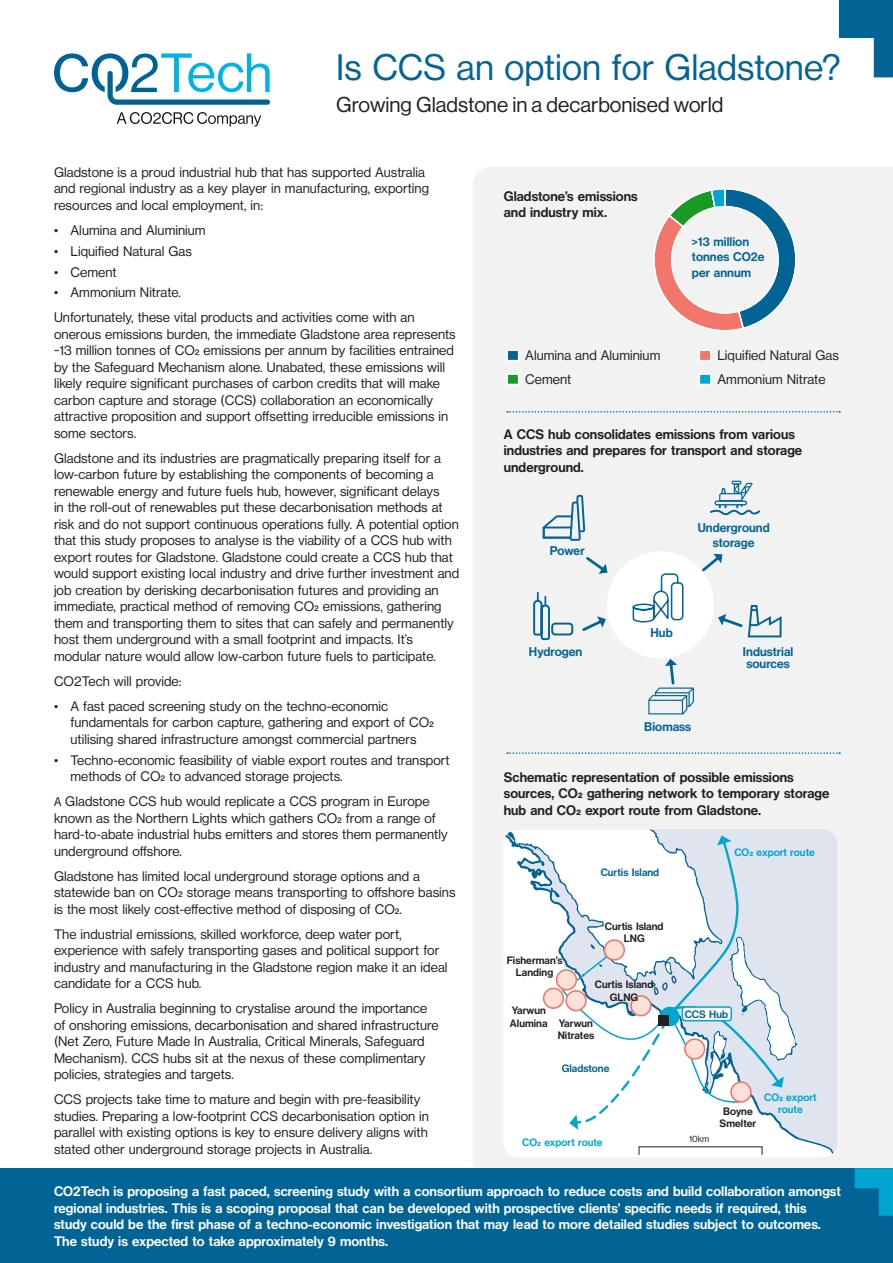
<style>
.page{position:relative;width:893px;height:1263px;background:#fff}
.page>*{position:absolute;margin:0;border:0;box-sizing:border-box;transform-origin:0 0}
.t1{font:36px "N Haas Grotesk DS Pro 55 Rg";letter-spacing:.005em;color:#016495}
.t2{font:21px "N Haas Grotesk DS Pro 55 Rg";color:#231f20}
.Body_Text{font:13.5px/16.5px "N Haas Grotesk DS Pro 55 Rg";letter-spacing:.005em;color:#231f20}
.Body_Text-2{font:13.5px/16.5px "N Haas Grotesk DS Pro 65 Md";letter-spacing:.005em;color:#fff}
.Body_Text-3{font:13.5px/16.5px "N Haas Grotesk DS Pro 65 Md";letter-spacing:.005em;color:#231f20}
.Body_Text-4{font:12.45px/12.5px "N Haas Grotesk DS Pro 65 Md";letter-spacing:.005em;color:#016495}
.Body_Text-5{font:12.3px/15.5px "N Haas Grotesk DS Pro 65 Md";letter-spacing:.005em;color:#016495}
.Body_Text-6{font:10.5px/12.5px "N Haas Grotesk DS Pro 65 Md";letter-spacing:.005em;color:#231f20;text-align:center}
.t3{font:10.5px/12.5px "N Haas Grotesk DS Pro 65 Md";letter-spacing:.005em;color:#00a6cf;text-align:center}
.t4{font:10.5px "N Haas Grotesk DS Pro 65 Md";letter-spacing:.005em;color:#016495}
.t5{font:9px "N Haas Grotesk DS Pro 55 Rg";color:#231f20}
.s1{font-family:"Source Sans Pro"}
</style>
<div class="page">
<svg style="left:117px;top:112px;width:144px;height:14px"></svg>
<svg style="left:54px;top:53px;width:216px;height:52px"></svg>
<div style="left:473px;top:167px;width:420px;height:1001px;background:#f2f2f2"></div>
<div style="left:0;top:1168px;width:893px;height:95px;background:#016495"></div>
<svg style="left:855px;top:1168px;width:38px;height:48px"></svg>
<div style="left:506px;top:350px;width:13px;height:11px;background:#016495;border:2px solid #fff"></div>
<div style="left:506px;top:373px;width:13px;height:12px;background:#1a9924;border:2px solid #fff"></div>
<div style="left:699px;top:350px;width:13px;height:11px;background:#f2766b;border:2px solid #fff"></div>
<div style="left:699px;top:373px;width:13px;height:12px;background:#00a6cf;border:2px solid #fff"></div>
<div style="left:607px;top:551px;width:107px;height:107px;background:#fff;border-radius:50%"></div>
<svg style="left:710px;top:481px;width:50px;height:34px"></svg>
<svg style="left:532px;top:593px;width:19px;height:48px"></svg>
<div style="left:551px;top:623px;width:22px;height:12px;border:2px solid #016495;border-radius:3px"></div>
<div style="left:671px;top:582px;width:12px;height:38px;border:2px solid #016495;border-radius:4px"></div>
<svg style="left:632px;top:573px;width:47px;height:50px"></svg>
<svg style="left:542px;top:495px;width:43px;height:46px"></svg>
<svg style="left:700px;top:554px;width:22px;height:20px"></svg>
<svg style="left:580px;top:616px;width:26px;height:17px"></svg>
<svg style="left:648px;top:659px;width:46px;height:55px"></svg>
<svg style="left:718px;top:605px;width:64px;height:32px"></svg>
<svg style="left:584px;top:554px;width:24px;height:20px"></svg>
<svg style="left:507px;top:411px;width:333px;height:2px"></svg>
<svg style="left:507px;top:752px;width:333px;height:2px"></svg>
<svg style="left:649px;top:187px;width:148px;height:151px"></svg>
<svg style="left:839px;top:0;width:54px;height:77px"></svg>
<svg style="left:503px;top:829px;width:332px;height:328px"></svg>
<svg style="left:503px;top:829px;width:296px;height:310px"></svg>
<div style="left:658px;top:1015px;width:10px;height:10px;background:#231f20"></div>
<div style="left:682px;top:1007px;width:49px;height:14px;background:#fff;border-radius:3px"></div>
<div style="left:682px;top:1006px;width:50px;height:15px;border:2px solid #00a6cf;border-radius:3px"></div>
<div style="left:631px;top:996px;width:20px;height:20px;background:#fde1d9;border-radius:50%"></div>
<div style="left:630px;top:995px;width:22px;height:21px;border:2px solid #f2766b;border-radius:50%"></div>
<h1 class="t1" style="left:336px;top:47px;width:506px">Is CCS an option for Gladstone?</h1>
<p class="t2" style="left:336px;top:92px;width:389px">Growing Gladstone in a decarbonised world</p>
<p class="Body_Text" style="left:54px;top:164px;width:377px">Gladstone is a proud industrial hub that has supported Australia and regional industry as a key player in manufacturing, exporting resources and local employment, in:</p>
<p class="Body_Text" style="left:54px;top:222px;width:153px">• Alumina and Aluminium</p>
<p class="Body_Text" style="left:54px;top:243px;width:139px">• Liquified Natural Gas</p>
<p class="Body_Text" style="left:54px;top:264px;width:64px">• Cement</p>
<p class="Body_Text" style="left:54px;top:284px;width:129px">• Ammonium Nitrate.</p>
<p class="Body_Text" style="left:54px;top:309px;width:403px">Unfortunately, these vital products and activities come with an onerous emissions burden, the immediate Gladstone area represents ~13 million tonnes of CO2 emissions per annum by facilities entrained by the Safeguard Mechanism alone. Unabated, these emissions will likely require significant purchases of carbon credits that will make carbon capture and storage (CCS) collaboration an economically attractive proposition and support offsetting irreducible emissions in some sectors.</p>
<p class="Body_Text" style="left:54px;top:450px;width:407px">Gladstone and its industries are pragmatically preparing itself for a low-carbon future by establishing the components of becoming a renewable energy and future fuels hub, however, significant delays<br>in the roll-out of renewables put these decarbonisation methods at risk and do not support continuous operations fully. A potential option that this study proposes to analyse is the viability of a CCS hub with export routes for Gladstone. Gladstone could create a CCS hub that would support existing local industry and drive further investment and job creation by derisking decarbonisation futures and providing an immediate, practical method of removing CO2 emissions, gathering them and transporting them to sites that can safely and permanently host them underground with a small footprint and impacts. It’s modular nature would allow low-carbon future fuels to participate.</p>
<p class="Body_Text" style="left:54px;top:673px;width:129px">CO2Tech will provide:</p>
<p class="Body_Text" style="left:70px;top:698px;width:365px;text-indent:-16px">• A fast paced screening study on the techno-economic fundamentals for carbon capture, gathering and export of CO2 utilising shared infrastructure amongst commercial partners</p>
<p class="Body_Text" style="left:70px;top:752px;width:381px;text-indent:-16px">• Techno-economic feasibility of viable export routes and transport methods of CO2 to advanced storage projects.</p>
<p class="Body_Text" style="left:54px;top:793px;width:395px"><span class="s1">A</span> Gladstone CCS hub would replicate a CCS program in Europe known as the Northern Lights which gathers CO2 from a range of hard-to-abate industrial hubs emitters and stores them permanently underground offshore.</p>
<p class="Body_Text" style="left:54px;top:868px;width:403px">Gladstone has limited local underground storage options and a statewide ban on CO2 storage means transporting to offshore basins is the most likely cost-effective method of disposing of CO2.</p>
<p class="Body_Text" style="left:54px;top:926px;width:395px">The industrial emissions, skilled workforce, deep water port, experience with safely transporting gases and political support for industry and manufacturing in the Gladstone region make it an ideal candidate for a CCS hub.</p>
<p class="Body_Text" style="left:54px;top:1000px;width:386px">Policy in Australia beginning to crystalise around the importance of onshoring emissions, decarbonisation and shared infrastructure (Net Zero, Future Made In Australia, Critical Minerals, Safeguard Mechanism). CCS hubs sit at the nexus of these complimentary policies, strategies and targets.</p>
<p class="Body_Text" style="left:54px;top:1091px;width:377px">CCS projects take time to mature and begin with pre-feasibility studies. Preparing a low-footprint CCS decarbonisation option in parallel with existing options is key to ensure delivery aligns with stated other underground storage projects in Australia.</p>
<p class="Body_Text-2" style="left:54px;top:1183px;width:788px">CO2Tech is proposing a fast paced, screening study with a consortium approach to reduce costs and build collaboration amongst regional industries. This is a scoping proposal that can be developed with prospective clients’ specific needs if required, this study could be the first phase of a techno-economic investigation that may lead to more detailed studies subject to outcomes.<br>The study is expected to take approximately 9 months.</p>
<p class="Body_Text-3" style="left:504px;top:188px;width:135px">Gladstone’s emissions and industry mix.</p>
<p class="Body_Text-5" style="left:692px;top:234px;width:74px">&gt;13 million tonnes CO2e per annum</p>
<p class="Body_Text" style="left:717px;top:347px;width:123px">Liquified Natural Gas</p>
<p class="Body_Text" style="left:717px;top:371px;width:110px">Ammonium Nitrate</p>
<p class="Body_Text" style="left:525px;top:347px;width:137px">Alumina and Aluminium</p>
<p class="Body_Text" style="left:525px;top:371px;width:48px">Cement</p>
<p class="Body_Text-3" style="left:504px;top:426px;width:300px">A CCS hub consolidates emissions from various industries and prepares for transport and storage underground.</p>
<p class="Body_Text-4" style="left:698px;top:520px;width:74px;line-height:15.1px;text-align:center">Underground storage</p>
<p class="Body_Text-4" style="left:550px;top:544px;width:36px">Power</p>
<p class="Body_Text-4" style="left:650px;top:626px;width:24px">Hub</p>
<p class="Body_Text-4" style="left:743px;top:645px;width:52px">Industrial sources</p>
<p class="Body_Text-4" style="left:529px;top:645px;width:55px">Hydrogen</p>
<p class="Body_Text-4" style="left:644px;top:720px;width:49px">Biomass</p>
<p class="Body_Text-3" style="left:504px;top:769px;width:327px">Schematic representation of possible emissions sources, CO2 gathering network to temporary storage hub and CO2 export route from Gladstone.</p>
<p class="t3" style="left:734px;top:847px;width:82px">CO2 export route</p>
<p class="t4" style="left:601px;top:866px;width:60px">Curtis Island</p>
<p class="Body_Text-6" style="left:605px;top:920px;width:60px">Curtis Island<br>LNG</p>
<p class="Body_Text-6" style="left:507px;top:954px;width:57px">Fisherman’s<br>Landing</p>
<p class="Body_Text-6" style="left:512px;top:1004px;width:36px">Yarwun</p>
<p class="Body_Text-6" style="left:510px;top:1017px;width:85px">Alumina Yarwun</p>
<p class="Body_Text-6" style="left:558px;top:1029px;width:38px">Nitrates</p>
<p class="Body_Text-6" style="left:595px;top:978px;width:60px">Curtis Island<br>GLNG</p>
<p class="t4" style="left:685px;top:1008px;width:45px">CCS Hub</p>
<p class="t4" style="left:562px;top:1063px;width:49px">Gladstone</p>
<p class="t3" style="left:764px;top:1091px;width:54px">CO2 export route</p>
<p class="Body_Text-6" style="left:720px;top:1105px;width:38px">Boyne<br>Smelter</p>
<p class="t5" style="left:689px;top:1134px;width:22px">10km</p>
<p class="t3" style="left:522px;top:1136px;width:82px">CO2 export route</p>
</div>
